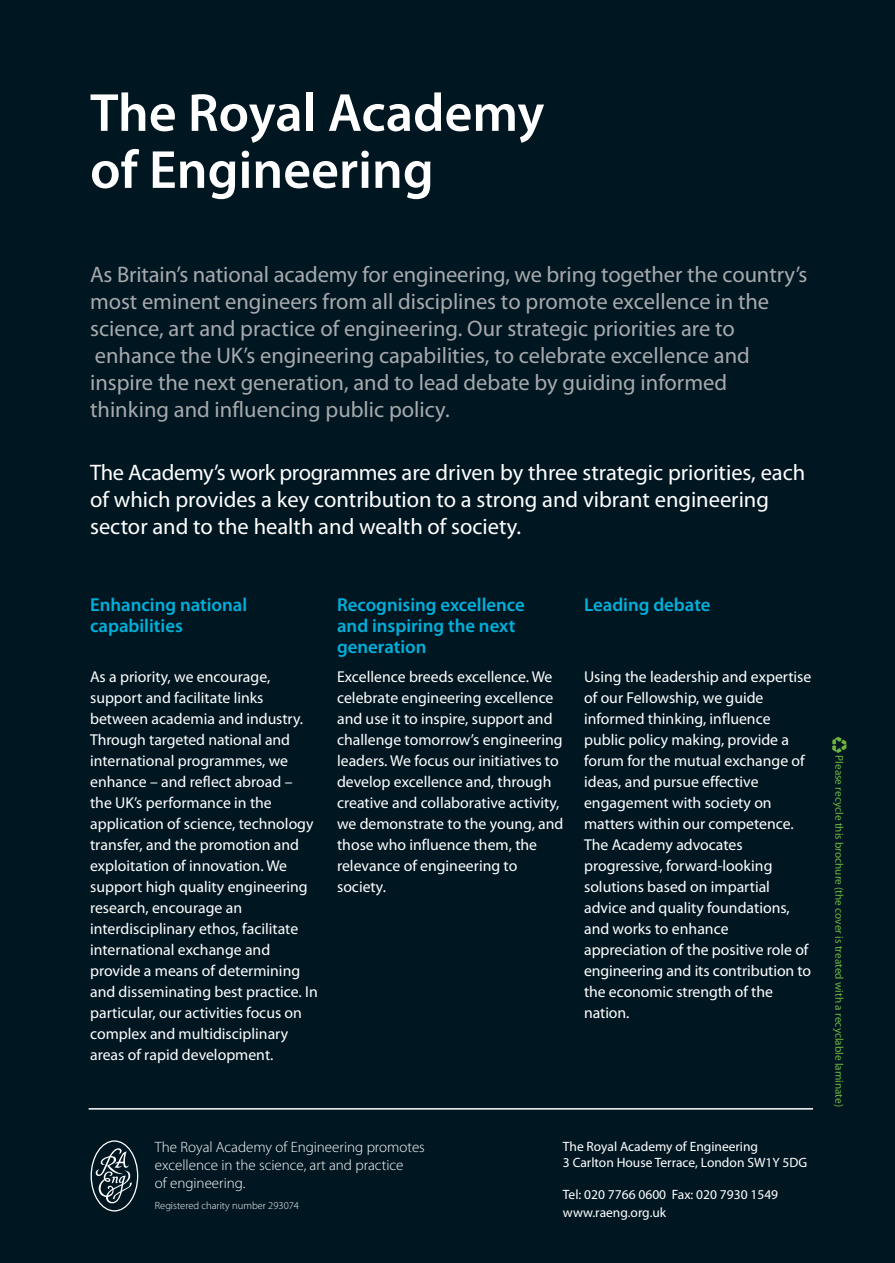
<style>
.page{position:relative;width:895px;height:1263px;background:#001722}
.page>*{position:absolute;margin:0;border:0;box-sizing:border-box;transform-origin:0 0}
.t1{font:600 54px/57px "Myriad Pro";color:#fff}
.t2{font:22.5px/27px "Myriad Pro";color:#a7a9ac}
.t3{font:22.5px/27px "Myriad Pro";color:#fff}
.t4{font:600 18.75px/21px "Myriad Pro";color:#00b0db}
.t5{font:15.75px/21px "Myriad Pro";color:#fff}
.t6{font:300 15px/18px "Myriad Pro";color:#fff}
.t7{font:13.5px/16.2px "Myriad Pro";color:#fff}
.t8{font:11.25px "Myriad";color:#6db33f}
.t9{font:300 10.5px "Myriad Pro";color:#fff}
</style>
<div class="page">
<svg style="left:831px;top:737px;width:15px;height:16px"></svg>
<svg style="left:91px;top:1140px;width:47px;height:71px"></svg>
<hr style="left:89px;top:1108px;width:724px;height:1px;background:#fff">
<h1 class="t1" style="left:90px;top:89px;width:456px">The Royal Academy of Engineering</h1>
<p class="t2" style="left:90px;top:261px;width:719px">As Britain’s national academy for engineering, we bring together the country’s most eminent engineers from all disciplines to promote excellence in the science, art and practice of engineering. Our strategic priorities are to enhance the UK’s engineering capabilities, to celebrate excellence and inspire the next generation, and to lead debate by guiding informed thinking and influencing public policy.</p>
<h2 class="t3" style="left:90px;top:459px;width:717px">The Academy’s work programmes are driven by three strategic priorities, each of which provides a key contribution to a strong and vibrant engineering sector and to the health and wealth of society.</h2>
<p class="t4" style="left:90px;top:595px;width:159px">Enhancing national capabilities</p>
<p class="t5" style="left:90px;top:666px;width:229px">As a priority, we encourage, support and facilitate links between academia and industry.<br>Through targeted national and international programmes, we enhance – and reflect abroad – the UK’s performance in the application of science, technology transfer, and the promotion and exploitation of innovation. We support high quality engineering research, encourage an interdisciplinary ethos, facilitate international exchange and provide a means of determining and disseminating best practice. In particular, our activities focus on complex and multidisciplinary areas of rapid development.</p>
<p class="t4" style="left:337px;top:595px;width:189px">Recognising excellence and inspiring the next generation</p>
<p class="t5" style="left:337px;top:666px;width:228px">Excellence breeds excellence. We celebrate engineering excellence and use it to inspire, support and challenge tomorrow’s engineering leaders. We focus our initiatives to develop excellence and, through creative and collaborative activity, we demonstrate to the young, and those who influence them, the relevance of engineering to society.</p>
<p class="t4" style="left:584px;top:595px;width:128px">Leading debate</p>
<p class="t5" style="left:584px;top:666px;width:229px">Using the leadership and expertise of our Fellowship, we guide informed thinking, influence public policy making, provide a forum for the mutual exchange of ideas, and pursue effective engagement with society on matters within our competence.<br>The Academy advocates progressive, forward-looking solutions based on impartial advice and quality foundations, and works to enhance appreciation of the positive role of engineering and its contribution to the economic strength of the nation.</p>
<p class="t6" style="left:155px;top:1139px;width:271px">The Royal Academy of Engineering promotes excellence in the science, art and practice<br>of engineering.</p>
<p class="t9" style="left:155px;top:1201px;width:146px">Registered charity number 293074</p>
<p class="t7" style="left:563px;top:1138px;width:246px">The Royal Academy of Engineering<br>3 Carlton House Terrace, London SW1Y 5DG</p>
<p class="t7" style="left:563px;top:1186px;width:217px;line-height:17.9px">Tel: 020 7766 0600 Fax: 020 7930 1549 www.raeng.org.uk</p>
<p class="t8" style="left:843px;top:755px;width:353px;rotate:90deg">Please recycle this brochure (the cover is treated with a recyclable laminate)</p>
</div>
